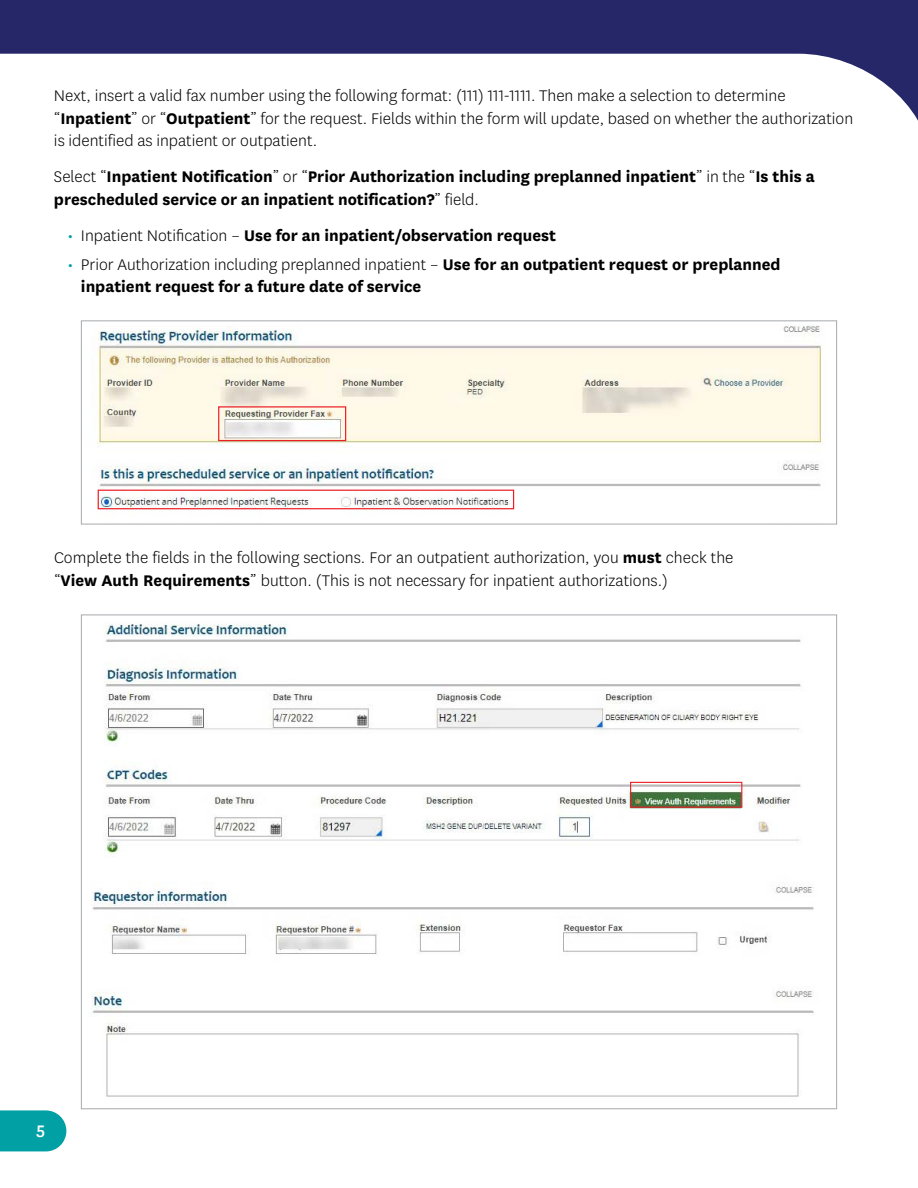
<style>
.page{position:relative;width:918px;height:1188px;background:#fff}
.page>*{position:absolute;margin:0;border:0;box-sizing:border-box;transform-origin:0 0}
.t1{font:500 19.5px "Centene Sans";color:#fff}
.t2{font:300 18px/22.5px "Centene Sans";color:#000}
.t3{font:700 18px/22.5px "Centene Sans";color:#000}
.s1{font-weight:700}
.s2{font-weight:300}
.s3{font-weight:400;color:#00a0a4}
</style>
<div class="page">
<svg style="left:0;top:0;width:918px;height:121px"></svg>
<svg style="left:0;top:1110px;width:66px;height:41px;background:#11a6aa"></svg>
<img style="left:93px;top:324px;width:729px;height:163px">
<div style="left:81px;top:320px;width:756px;height:204px;border:1px solid #a7a9ac"></div>
<svg style="left:97px;top:406px;width:418px;height:104px"></svg>
<img style="left:91px;top:624px;width:723px;height:473px">
<div style="left:630px;top:782px;width:112px;height:26px;border:1px solid #ed1d24"></div>
<p class="t2" style="left:54px;top:84px;width:801px">Next, insert a valid fax number using the following format: (111) 111-1111. Then make a selection to determine “<span class="s1">Inpatient</span>” or “<span class="s1">Outpatient</span>” for the request. Fields within the form will update, based on whether the authorization is identified as inpatient or outpatient.</p>
<p class="t3" style="left:54px;top:164px;width:762px"><span class="s2">Select “</span>Inpatient Notification<span class="s2">” or “</span>Prior Authorization including preplanned inpatient<span class="s2">” in the “</span>Is this a prescheduled service or an inpatient notification?<span class="s2">” field.</span></p>
<p class="t3" style="left:67px;top:223px;width:490px"><span class="s3">•</span> <span class="s2">Inpatient Notification –</span> Use for an inpatient/observation request</p>
<p class="t3" style="left:81px;top:252px;width:701px;text-indent:-14px"><span class="s3">•</span> <span class="s2">Prior Authorization including preplanned inpatient –</span> Use for an outpatient request or preplanned inpatient request for a future date of service</p>
<p class="t2" style="left:54px;top:546px;width:681px">Complete the fields in the following sections. For an outpatient authorization, you <span class="s1">must</span> check the “<span class="s1">View Auth Requirements</span>” button. (This is not necessary for inpatient authorizations.)</p>
<p class="t1" style="left:36px;top:1118px;width:11px">5</p>
</div>
